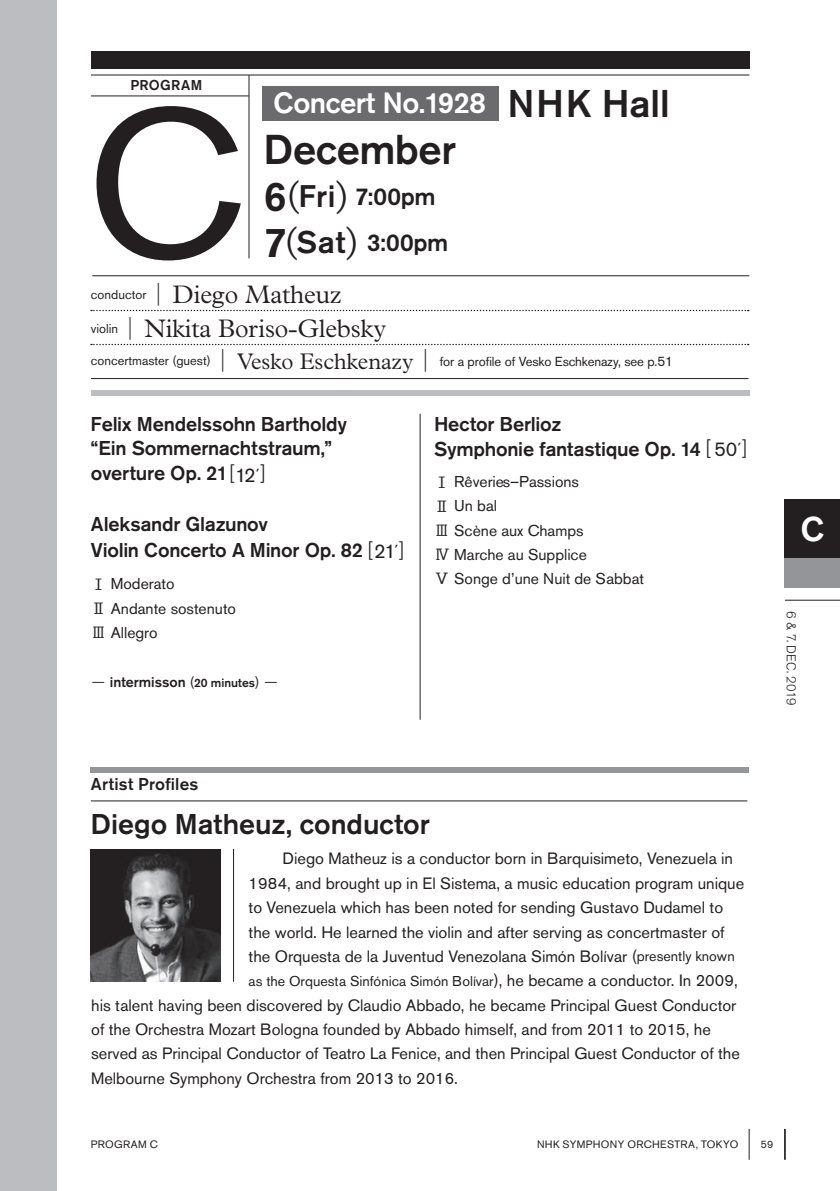
<style>
.page{position:relative;width:840px;height:1191px;background:#fff}
.page>*{position:absolute;margin:0;border:0;box-sizing:border-box;transform-origin:0 0}
.t1{font:208px "Akzidenz Grotesk BE";color:#231f20}
.t2{font:500 41.4px "Akzidenz Grotesk BE";letter-spacing:-.01em;color:#231f20}
.t3{font:500 38.4px "Akzidenz Grotesk BE";color:#231f20}
.t4{font:500 34px "Akzidenz Grotesk BE";color:#fff}
.t5{font:500 29px "Akzidenz Grotesk BE";letter-spacing:-.02em;color:#fff}
.t6{font:500 28.4px "Akzidenz Grotesk BE";color:#231f20}
.t7{font:300 25.6px/34px "Plantin";letter-spacing:-.005em;color:#231f20}
.t8{font:500 24.2px/46.4px "Akzidenz Grotesk BE";letter-spacing:-.005em;color:#231f20}
.t9{font:500 19.8px/24.8px "Akzidenz Grotesk BE";letter-spacing:-.01em;color:#231f20}
.t10{font:500 17px "Akzidenz Grotesk BE";letter-spacing:.015em;color:#231f20}
.t11{font:16.2px/24.4px "Akzidenz Grotesk BE";color:#231f20}
.t12{font:15.6px/24px "Akzidenz Grotesk BE";color:#231f20}
.t13{font:14.2px "Akzidenz Grotesk BE";color:#231f20}
.t14{font:500 14.2px "Akzidenz Grotesk BE";color:#231f20}
.t15{font:500 14.2px "Akzidenz Grotesk BE";letter-spacing:.025em;color:#231f20}
.t16{font:13px "Akzidenz Grotesk BE";letter-spacing:-.005em;color:#231f20}
.t17{font:300 12.8px "Akzidenz Grotesk BE";color:#231f20}
.t18{font:10.6px "Akzidenz Grotesk BE";letter-spacing:.03em;color:#231f20}
.s1{font-size:41.4px}
.s2{font-weight:300;font-size:36.2px}
.s3{font-size:31px}
.s4{font-family:"Tsuku Min Pr 6 RB";font-weight:400;font-size:22.6px}
.s5{font-size:12.8px}
.s6{font-family:"Tsuku Min Pr 6 RB";font-size:22.6px}
.s7{font-family:"Plantin";font-weight:300;font-size:22.6px}
.s8{font-size:13.6px}
.s9{font-weight:300}
.s10{font-weight:400}
.s11{font-family:"Gothic BBB Pro";font-weight:500}
.s12{font-size:12px}
.s13{font-size:14.2px}
.s14{font-size:16.2px}
</style>
<div class="page">
<hr style="left:783px;top:1128px;width:2px;height:31px;background:#231f20">
<hr style="left:748px;top:1128px;width:1px;height:31px;background:#231f20">
<div style="left:784px;top:498px;width:55px;height:60px;background:#231f20"></div>
<div style="left:784px;top:558px;width:55px;height:30px;background:#939598"></div>
<hr style="left:784px;top:600px;width:55px;height:1px;background:#231f20">
<div style="left:0;top:0;width:56px;height:1191px;background:#bcbdc0"></div>
<div style="left:262px;top:86px;width:237px;height:34px;background:#6b6b6e"></div>
<div style="left:91px;top:51px;width:657px;height:18px;background:#231f20"></div>
<hr style="left:92px;top:275px;width:656px;height:1px;background:#231f20">
<svg style="left:91px;top:310px;width:657px;height:1px"></svg>
<svg style="left:91px;top:344px;width:657px;height:1px"></svg>
<hr style="left:91px;top:378px;width:657px;height:1px;background:#231f20">
<hr style="left:91px;top:96px;width:157px;height:1px;background:#231f20">
<hr style="left:91px;top:75px;width:657px;height:1px;background:#231f20">
<hr style="left:248px;top:75px;width:1px;height:183px;background:#231f20">
<div style="left:91px;top:390px;width:658px;height:5px;background:#bcbdc0"></div>
<hr style="left:91px;top:800px;width:656px;height:1px;background:#231f20">
<div style="left:91px;top:767px;width:657px;height:5px;background:#939598"></div>
<hr style="left:233px;top:849px;width:1px;height:132px;background:#231f20">
<img style="left:91px;top:849px;width:129px;height:132px">
<hr style="left:419px;top:414px;width:1px;height:305px;background:#231f20">
<p class="t15" style="left:130px;top:76px;width:73px">PROGRAM</p>
<h1 class="t1" style="left:86px;top:60px;width:158px">C</h1>
<h3 class="t5" style="left:273px;top:85px;width:213px">Concert No.1928</h3>
<h2 class="t2" style="left:264px;top:124px;width:193px">December</h2>
<h3 class="t8" style="left:264px;top:173px;width:186px"><span class="s1">6</span><span class="s2">(</span><span class="s3">Fri</span><span class="s2">)</span> 7:00pm<br><span class="s1">7</span><span class="s2">(</span><span class="s3">Sat</span><span class="s2">)</span> 3:00pm</h3>
<h3 class="t3" style="left:507px;top:80px;width:163px">NHK Hall</h3>
<h3 class="t7" style="left:91px;top:277px;width:296px"><sup>conductor</sup><span class="s4">│</span>Diego Matheuz <sup>violin</sup><span class="s4">│</span>Nikita Boriso-Glebsky</h3>
<p class="t16" style="left:91px;top:354px;width:583px"><span class="s5">concertmaster (guest)</span><span class="s6">│</span><span class="s7">Vesko Eschkenazy</span><span class="s6">│</span> for a profile of Vesko Eschkenazy, see p.<span class="s8">51</span></p>
<p class="t9" style="left:91px;top:411px;width:258px">Felix Mendelssohn Bartholdy “Ein Sommernachtstraum,” overture Op. 21<span class="s9">[</span><span class="s10">12´</span><span class="s9">]</span></p>
<p class="t9" style="left:91px;top:511px;width:314px;line-height:25.6px">Aleksandr Glazunov<br>Violin Concerto A Minor Op. 82 <span class="s9">[</span><span class="s10">21´</span><span class="s9">]</span></p>
<p class="t12" style="left:91px;top:572px;width:146px"><span class="s11">Ⅰ</span> Moderato<br><span class="s11">Ⅱ</span> Andante sostenuto<br><span class="s11">Ⅲ</span> Allegro</p>
<p class="t14" style="left:91px;top:674px;width:189px"><span class="s9">-</span>intermisson <span class="s10">(</span><span class="s12">20 minutes</span><span class="s10">)</span> <span class="s9">-</span></p>
<p class="t9" style="left:434px;top:411px;width:314px;line-height:25.6px">Hector Berlioz<br>Symphonie fantastique Op. 14 <span class="s9">[</span> <span class="s10">50´</span><span class="s9">]</span></p>
<p class="t12" style="left:434px;top:470px;width:211px"><span class="s11">Ⅰ</span> Rêveries–Passions<br><span class="s11">Ⅱ</span> Un bal<br><span class="s11">Ⅲ</span> Scène aux Champs<br><span class="s11">Ⅳ</span> Marche au Supplice<br><span class="s11">Ⅴ</span> Songe d’une Nuit de Sabbat</p>
<h3 class="t4" style="left:800px;top:508px;width:25px">C</h3>
<p class="t17" style="left:798px;top:611px;width:96px;rotate:90deg">6 &amp; 7. DEC. 2019</p>
<p class="t10" style="left:91px;top:773px;width:109px">Artist Profiles</p>
<h3 class="t6" style="left:91px;top:807px;width:340px">Diego Matheuz, conductor</h3>
<p class="t11" style="left:248px;top:846px;width:497px;text-indent:34px">Diego Matheuz is a conductor born in Barquisimeto, Venezuela in 1984, and brought up in El Sistema, a music education program unique to Venezuela which has been noted for sending Gustavo Dudamel to the world. He learned the violin and after serving as concertmaster of the Orquesta de la Juventud Venezolana Simón Bolívar (<span class="s13">presently known</span></p>
<p class="t13" style="left:248px;top:972px;width:490px">as the Orquesta Sinfónica Simón Bolívar<span class="s14">), he became a conductor. In 2009,</span></p>
<p class="t11" style="left:91px;top:992px;width:650px">his talent having been discovered by Claudio Abbado, he became Principal Guest Conductor of the Orchestra Mozart Bologna founded by Abbado himself, and from 2011 to 2015, he served as Principal Conductor of Teatro La Fenice, and then Principal Guest Conductor of the Melbourne Symphony Orchestra from 2013 to 2016.</p>
<p class="t18" style="left:91px;top:1138px;width:68px">PROGRAM C</p>
<p class="t18" style="left:536px;top:1138px;width:203px">NHK SYMPHONY ORCHESTRA, TOKYO</p>
<p class="t18" style="left:760px;top:1138px;width:14px">59</p>
</div>
